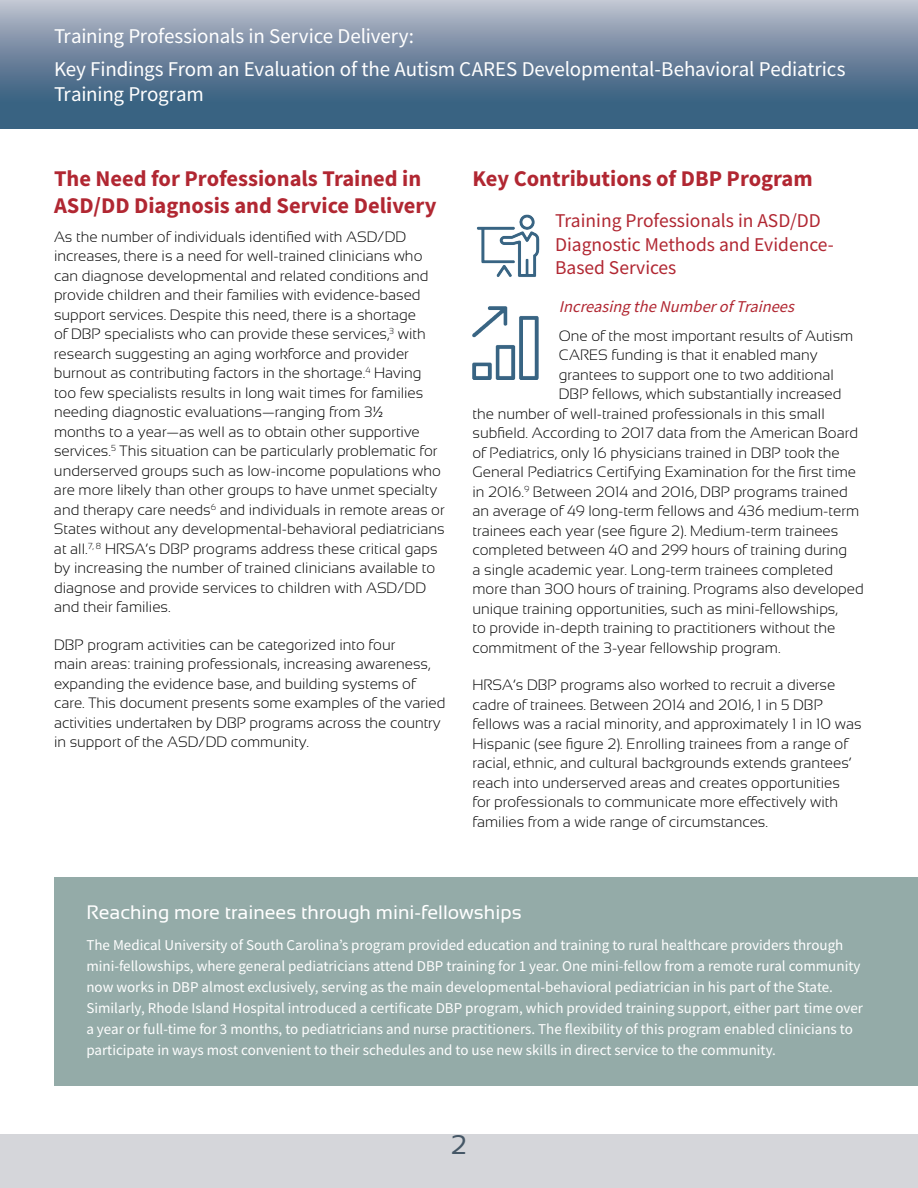
<style>
.page{position:relative;width:918px;height:1188px;background:#fff}
.page>*{position:absolute;margin:0;border:0;box-sizing:border-box;transform-origin:0 0}
.t1{font:27px "Sansation";color:#455766}
.t2{font:700 22.5px/27px "Source Sans Pro";color:#b12732}
.t3{font:21px/32.7px "Source Sans Pro";letter-spacing:-.01em;color:#fff}
.t4{font:19.5px/23.4px "Source Sans Pro";color:#b12732}
.t5{font:19.5px "Sansation";color:#fff}
.t6{font:italic 16.5px "Source Sans Pro";color:#b12732}
.t7{font:300 15px/19.5px "Sansation";color:#000}
.t8{font:15px/21px "Source Sans Pro";color:#fff}
</style>
<div class="page">
<svg style="left:0;top:0;width:918px;height:128px;background:#6c849d"></svg>
<div style="left:0;top:1134px;width:918px;height:54px;background:#d5d6da"></div>
<div style="left:54px;top:877px;width:864px;height:209px;background:#94aba8"></div>
<img style="left:476px;top:214px;width:64px;height:63px">
<img style="left:472px;top:306px;width:67px;height:74px">
<h3 class="t3" style="left:54px;top:20px;width:793px">Training Professionals in Ser vice Deliver y:<br>Key Findings From an Evaluation of the Autism CARES Developmental-Behavioral Pediatrics</h3>
<h3 class="t3" style="left:54px;top:78px;width:152px">Training Program</h3>
<h2 class="t2" style="left:54px;top:165px;width:384px">The Need for Professionals Trained in<br>ASD/DD Diagnosis and Service Delivery</h2>
<p class="t7" style="left:54px;top:227px;width:354px">As the number of individuals identified with ASD/DD</p>
<p class="t7" style="left:54px;top:246px;width:392px">increases, there is a need for well-trained clinicians who can diagnose developmental and related conditions and provide children and their families with evidence-based support services. Despite this need, there is a shortage<br>of DBP specialists who can provide these services,<sup>3</sup> with research suggesting an aging workforce and provider burnout as contributing factors in the shortage.<sup>4</sup> Having too few specialists results in long wait times for families needing diagnostic evaluations—ranging from 3½<br>months to a year—as well as to obtain other supportive services.<sup>5</sup> This situation can be particularly problematic for underserved groups such as low-income populations who are more likely than other groups to have unmet specialty and therapy care needs<sup>6</sup> and individuals in remote areas or States without any developmental-behavioral pediatricians at all.<sup>7,</sup> <sup>8</sup> HRSA’s DBP programs address these critical gaps</p>
<p class="t7" style="left:54px;top:558px;width:383px">by increasing the number of trained clinicians available to diagnose and provide services to children with ASD/DD and their families.</p>
<p class="t7" style="left:54px;top:635px;width:393px">DBP program activities can be categorized into four<br>main areas: training professionals, increasing awareness, expanding the evidence base, and building systems of care. This document presents some examples of the varied activities undertaken by DBP programs across the country in support of the ASD/DD community.</p>
<h2 class="t2" style="left:472px;top:165px;width:342px">Key Contributions of DBP Program</h2>
<h3 class="t4" style="left:555px;top:209px;width:280px">Training Professionals in ASD/DD<br>Diagnostic Methods and Evidence-<br>Based Services</h3>
<h4 class="t6" style="left:559px;top:296px;width:241px">IncreasingtheNumberofTrainees</h4>
<p class="t7" style="left:559px;top:326px;width:296px">One of the most important results of Autism<br>CARES funding is that it enabled many grantees to support one to two additional</p>
<p class="t7" style="left:473px;top:384px;width:387px;text-indent:86px">DBP fellows, which substantially increased the number of well-trained professionals in this small subfield. According to 2017 data from the American Board of Pediatrics, only 16 physicians trained in DBP took the General Pediatrics Certifying Examination for the first time in 2016.<sup>9</sup> Between 2014 and 2016, DBP programs trained</p>
<p class="t7" style="left:472px;top:501px;width:393px">an average of 49 long-term fellows and 436 medium-term trainees each year (see figure 2). Medium-term trainees completed between 40 and 299 hours of training during<br>a single academic year. Long-term trainees completed more than 300 hours of training. Programs also developed unique training opportunities, such as mini-fellowships,<br>to provide in-depth training to practitioners without the commitment of the 3-year fellowship program.</p>
<p class="t7" style="left:472px;top:675px;width:391px">HRSA’s DBP programs also worked to recruit a diverse cadre of trainees. Between 2014 and 2016, 1 in 5 DBP fellows was a racial minority, and approximately 1 in 10 was Hispanic (see figure 2). Enrolling trainees from a range of racial, ethnic, and cultural backgrounds extends grantees’ reach into underserved areas and creates opportunities for professionals to communicate more effectively with families from a wide range of circumstances.</p>
<p class="t5" style="left:86px;top:901px;width:437px">Reaching more trainees through mini-fellowships</p>
<p class="t8" style="left:86px;top:934px;width:778px">The Medical University of South Carolina’s program provided education and training to rural healthcare providers through mini-fellowships, where general pediatricians attend DBP training for 1 year. One mini-fellow from a remote rural community now works in DBP almost exclusively, serving as the main developmental-behavioral pediatrician in his part of the State.<br>Similarly, Rhode Island Hospital introduced a certificate DBP program, which provided training support, either part time over a year or full-time for 3 months, to pediatricians and nurse practitioners. The flexibility of this program enabled clinicians to participate in ways most convenient to their schedules and to use new skills in direct service to the community.</p>
<h1 class="t1" style="left:451px;top:1129px;width:17px">2</h1>
</div>
